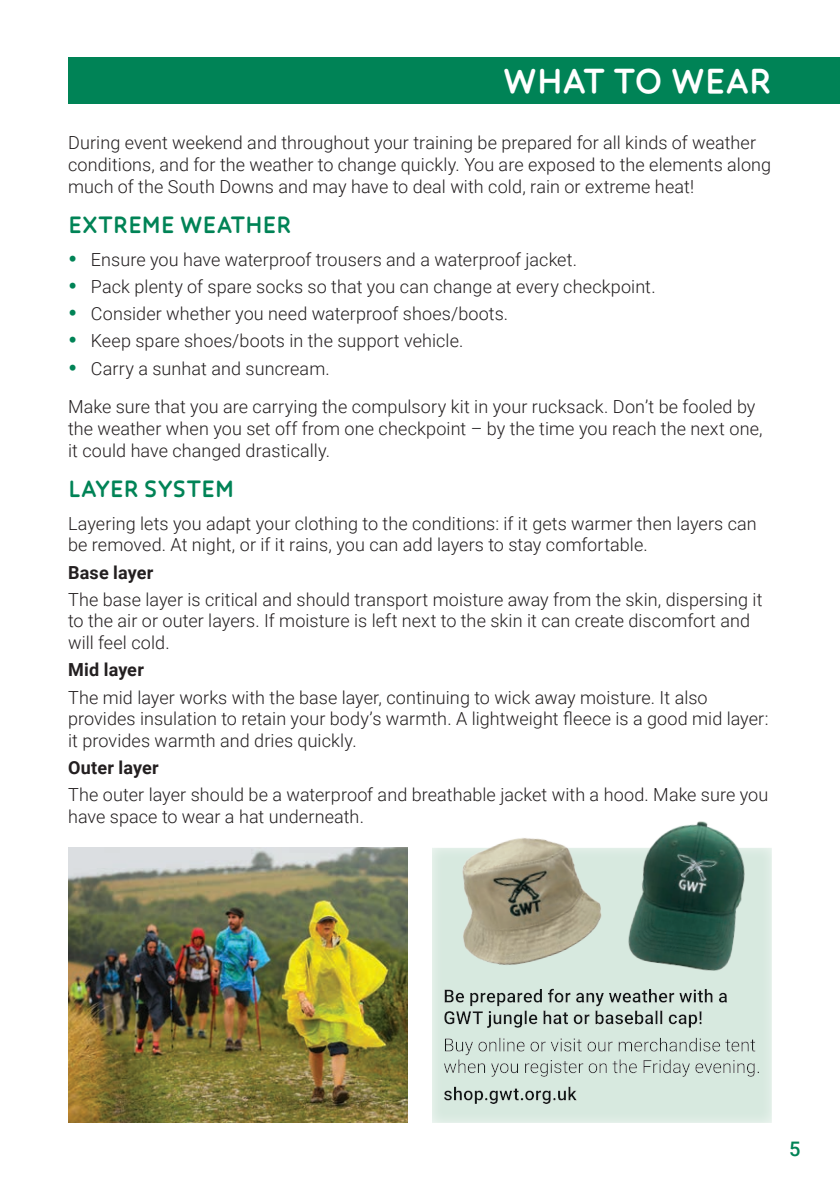
<style>
.page{position:relative;width:840px;height:1191px;background:#fff}
.page>*{position:absolute;margin:0;border:0;box-sizing:border-box;transform-origin:0 0}
.t1{font:700 36px "Core Humanist Sans";letter-spacing:.005em;color:#fff}
.t2{font:700 24px "Core Humanist Sans";letter-spacing:.02em;color:#008356}
.t3{font:500 20px "Roboto";color:#008356}
.t4{font:300 18px/21.6px "Roboto";letter-spacing:.005em;color:#231f20}
.t5{font:700 18px "Roboto";letter-spacing:.01em;color:#231f20}
</style>
<div class="page">
<div style="left:68px;top:58px;width:771px;height:46px;background:#008356"></div>
<img style="left:68px;top:847px;width:340px;height:276px">
<div style="left:425px;top:847px;width:371px;height:276px;background:#fff;opacity:.75"></div>
<img style="left:432px;top:838px;width:176px;height:152px">
<img style="left:608px;top:821px;width:167px;height:169px">
<h1 class="t1" style="left:503px;top:57px;width:269px">WHAT TO WEAR</h1>
<p class="t4" style="left:68px;top:131px;width:704px">During event weekend and throughout your training be prepared for all kinds of weather conditions, and for the weather to change quickly. You are exposed to the elements along much of the South Downs and may have to deal with cold, rain or extreme heat!</p>
<h2 class="t2" style="left:68px;top:209px;width:224px">EXTREME WEATHER</h2>
<p class="t4" style="left:91px;top:245px;width:566px;line-height:27.2px">Ensure you have waterproof trousers and a waterproof jacket.<br>Pack plenty of spare socks so that you can change at every checkpoint.<br>Consider whether you need waterproof shoes/boots.<br>Keep spare shoes/boots in the support vehicle.<br>Carry a sunhat and suncream.</p>
<p class="t4" style="left:68px;top:395px;width:695px">Make sure that you are carrying the compulsory kit in your rucksack. Don’t be fooled by the weather when you set off from one checkpoint – by the time you reach the next one, it could have changed drastically.</p>
<h2 class="t2" style="left:68px;top:473px;width:167px">LAYER SYSTEM</h2>
<p class="t4" style="left:68px;top:512px;width:689px">Layering lets you adapt your clothing to the conditions: if it gets warmer then layers can be removed. At night, or if it rains, you can add layers to stay comfortable.</p>
<p class="t5" style="left:68px;top:559px;width:87px">Base layer</p>
<p class="t4" style="left:68px;top:588px;width:695px">The base layer is critical and should transport moisture away from the skin, dispersing it to the air or outer layers. If moisture is left next to the skin it can create discomfort and will feel cold.</p>
<p class="t5" style="left:68px;top:657px;width:77px">Mid layer</p>
<p class="t4" style="left:68px;top:686px;width:701px">The mid layer works with the base layer, continuing to wick away moisture. It also provides insulation to retain your body’s warmth. A lightweight fleece is a good mid layer: it provides warmth and dries quickly.</p>
<p class="t5" style="left:68px;top:755px;width:92px">Outer layer</p>
<p class="t4" style="left:68px;top:783px;width:701px">The outer layer should be a waterproof and breathable jacket with a hood. Make sure you have space to wear a hat underneath.</p>
<p class="t3" style="left:788px;top:1134px;width:13px">5</p>
</div>
